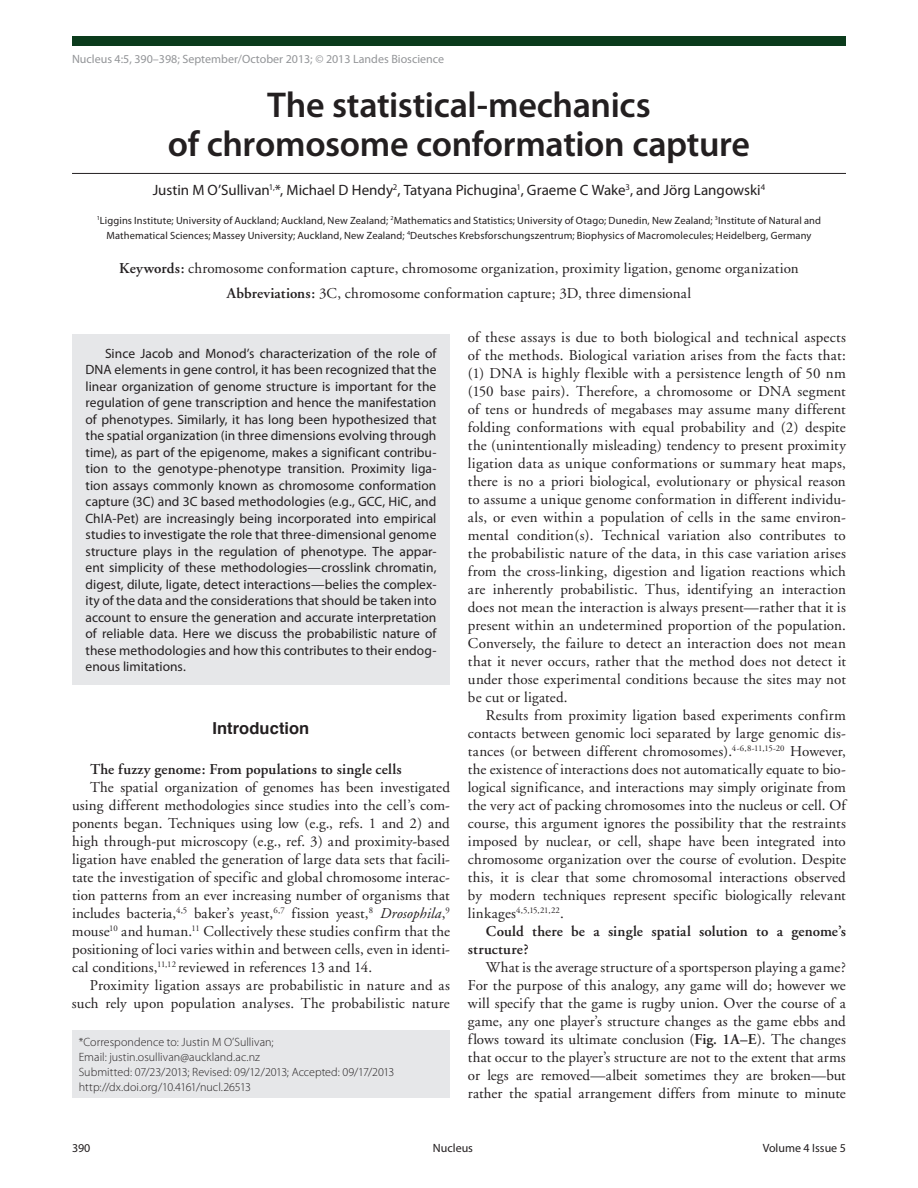
<style>
.page{position:relative;width:918px;height:1188px;background:#fff}
.page>*{position:absolute;margin:0;border:0;box-sizing:border-box;transform-origin:0 0}
.t1{font:600 36px/39px "Myriad Pro";letter-spacing:-.01em;color:#231f20;text-align:center}
.t2{font:700 16.5px "Helvetica";color:#231f20}
.t3{font:15px/18px "Adobe Garamond";letter-spacing:.005em;color:#231f20;text-align:justify}
.t4{font:600 15px/18px "Adobe Garamond";letter-spacing:.005em;color:#231f20}
.t5{font:15px "Myriad Pro";color:#231f20}
.t6{font:13.5px/16.5px "Myriad Pro";letter-spacing:.005em;color:#231f20;text-align:justify}
.t7{font:300 12px/15px "Myriad Pro";color:#231f20}
.t8{font:12px "Myriad Pro";color:#939598}
.t9{font:12px "Myriad Pro";color:#231f20}
.t10{font:10.5px/15px "Myriad Pro";letter-spacing:.01em;color:#231f20;text-align:center}
.t11{font:8.7px "Adobe Garamond";color:#231f20}
.s1{font-weight:600}
.s2{font-style:italic}
.s3{font-size:15px}
</style>
<div class="page">
<div style="left:72px;top:36px;width:774px;height:10px;background:#0b3b1c"></div>
<div style="left:72px;top:1030px;width:378px;height:68px;background:#e6e7e9"></div>
<hr style="left:72px;top:173px;width:774px;height:1px;background:#231f20">
<div style="left:72px;top:334px;width:378px;height:351px;background:#e6e7e9"></div>
<p class="t8" style="left:72px;top:52px;width:374px">Nucleus 4:5, 390–398; September/October 2013; © 2013 Landes Bioscience</p>
<h1 class="t1" style="left:168px;top:85px;width:584px">The statistical-mechanics<br>of chromosome conformation capture</h1>
<p class="t5" style="left:153px;top:181px;width:614px">Justin M O’Sullivan<sup>1,</sup>*, Michael D Hendy<sup>2</sup>, Tatyana Pichugina<sup>1</sup>, Graeme C Wake<sup>3</sup>, and Jörg Langowski<sup>4</sup></p>
<p class="t10" style="left:97px;top:212px;width:726px"><sup>1</sup>Liggins Institute; University of Auckland; Auckland, New Zealand; <sup>2</sup>Mathematics and Statistics; University of Otago; Dunedin, New Zealand; <sup>3</sup>Institute of Natural and<br>Mathematical Sciences; Massey University; Auckland, New Zealand; <sup>4</sup>Deutsches Krebsforschungszentrum; Biophysics of Macromolecules; Heidelberg, Germany</p>
<p class="t3" style="left:119px;top:256px;width:681px;line-height:24.8px;text-align:center"><span class="s1">Keywords:</span> chromosome conformation capture, chromosome organization, proximity ligation, genome organization<br><span class="s1">Abbreviations:</span> 3C, chromosome conformation capture; 3D, three dimensional</p>
<p class="t6" style="left:86px;top:345px;width:352px;text-indent:19px">Since Jacob and Monod’s characterization of the role of DNA elements in gene control, it has been recognized that the linear organization of genome structure is important for the regulation of gene transcription and hence the manifestation of phenotypes. Similarly, it has long been hypothesized that the spatial organization (in three dimensions evolving through time), as part of the epigenome, makes a significant contribu&shy;tion to the genotype-phenotype transition. Proximity liga&shy;tion assays commonly known as chromosome conformation capture (3C) and 3C based methodologies (e.g., GCC, HiC, and ChIA-Pet) are increasingly being incorporated into empirical studies to investigate the role that three-dimensional genome structure plays in the regulation of phenotype. The appar&shy;ent simplicity of these methodologies—crosslink chromatin, digest, dilute, ligate, detect interactions—belies the complex&shy;ity of the data and the considerations that should be taken into account to ensure the generation and accurate interpretation of reliable data. Here we discuss the probabilistic nature of these methodologies and how this contributes to their endog&shy;enous limitations.</p>
<p class="t2" style="left:213px;top:715px;width:98px">Introduction</p>
<p class="t4" style="left:90px;top:761px;width:313px">The fuzzy genome: From populations to single cells</p>
<p class="t3" style="left:72px;top:779px;width:379px;text-indent:18px">The spatial organization of genomes has been investigated using different methodologies since studies into the cell’s com&shy;ponents began. Techniques using low (e.g., refs. 1 and 2) and high through-put microscopy (e.g., ref. 3) and proximity-based ligation have enabled the generation of large data sets that facili&shy;tate the investigation of specific and global chromosome interac&shy;tion patterns from an ever increasing number of organisms that includes bacteria,<sup>4,5</sup> baker’s yeast,<sup>6,7</sup> fission yeast,<sup>8</sup> <span class="s2">Drosophila</span>,<sup>9 </sup>mouse<sup>10</sup> and human.<sup>11</sup> Collectively these studies confirm that the positioning of loci varies within and between cells, even in identi&shy;cal conditions,<sup>11,12</sup> reviewed in references 13 and 14.</p>
<p class="t3" style="left:72px;top:977px;width:379px;text-align:right">Proximity ligation assays are probabilistic in nature and as such rely upon population analyses. The probabilistic nature</p>
<p class="t7" style="left:79px;top:1035px;width:317px">*Correspondence to: Justin M O’Sullivan;<br>Email: justin.osullivan@auckland.ac.nz<br>Submitted: 07/23/2013; Revised: 09/12/2013; Accepted: 09/17/2013 http://dx.doi.org/10.4161/nucl.26513</p>
<p class="t3" style="left:468px;top:329px;width:379px">of these assays is due to both biological and technical aspects of the methods. Biological variation arises from the facts that: (1) DNA is highly flexible with a persistence length of 50 nm (150 base pairs). Therefore, a chromosome or DNA segment of tens or hundreds of megabases may assume many different folding conformations with equal probability and (2) despite the (unintentionally misleading) tendency to present proximity ligation data as unique conformations or summary heat maps, there is no a priori biological, evolutionary or physical reason to assume a unique genome conformation in different individu&shy;als, or even within a population of cells in the same environ&shy;mental condition(s). Technical variation also contributes to the probabilistic nature of the data, in this case variation arises from the cross-linking, digestion and ligation reactions which are inherently probabilistic. Thus, identifying an interaction does not mean the interaction is always present—rather that it is present within an undetermined proportion of the population.<br>Conversely, the failure to detect an interaction does not mean that it never occurs, rather that the method does not detect it under those experimental conditions because the sites may not be cut or ligated.</p>
<p class="t3" style="left:468px;top:707px;width:379px;text-indent:18px">Results from proximity ligation based experiments confirm contacts between genomic loci separated by large genomic dis&shy;tances (or between different chromosomes).<sup>4-6,8-11,15-20</sup> However, the existence of interactions does not automatically equate to bio&shy;logical significance, and interactions may simply originate from the very act of packing chromosomes into the nucleus or cell. Of course, this argument ignores the possibility that the restraints imposed by nuclear, or cell, shape have been integrated into chromosome organization over the course of evolution. Despite this, it is clear that some chromosomal interactions observed by modern techniques represent specific biologically relevant</p>
<p class="t11" style="left:468px;top:906px;width:98px"><span class="s3">linkages</span>4,5,15,21,22<span class="s3">.</span></p>
<p class="t4" style="left:468px;top:923px;width:380px;text-indent:18px">Could there be a single spatial solution to a genome’s structure?</p>
<p class="t3" style="left:468px;top:959px;width:379px;text-indent:18px">What is the average structure of a sportsperson playing a game?<br>For the purpose of this analogy, any game will do; however we will specify that the game is rugby union. Over the course of a game, any one player’s structure changes as the game ebbs and flows toward its ultimate conclusion (<span class="s1">Fig. 1A–E</span>). The changes that occur to the player’s structure are not to the extent that arms or legs are removed—albeit sometimes they are broken—but rather the spatial arrangement differs from minute to minute</p>
<p class="t9" style="left:72px;top:1141px;width:20px">390</p>
<p class="t9" style="left:433px;top:1141px;width:42px">Nucleus</p>
<p class="t9" style="left:763px;top:1141px;width:85px">Volume 4 Issue 5</p>
</div>
